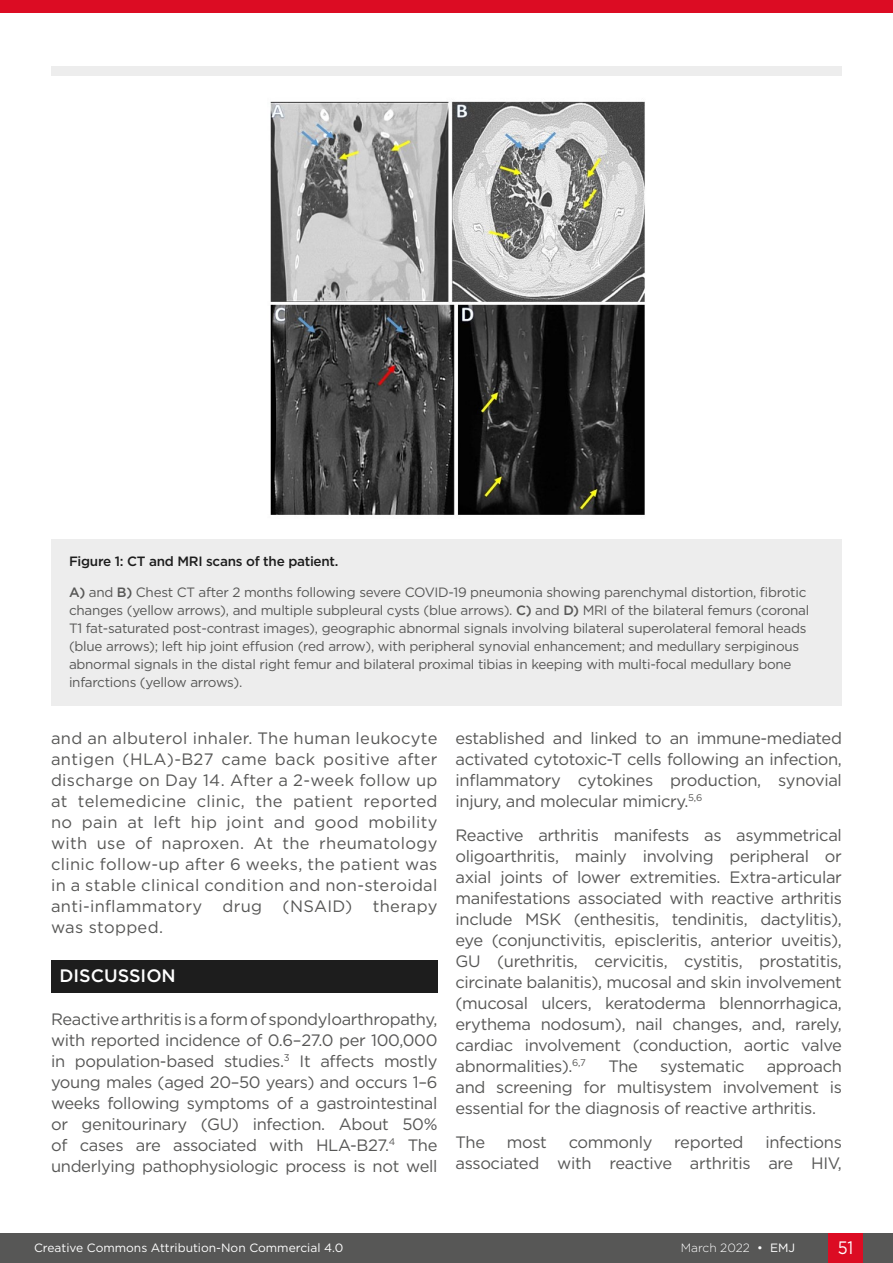
<style>
.page{position:relative;width:893px;height:1263px;background:#fff}
.page>*{position:absolute;margin:0;border:0;box-sizing:border-box;transform-origin:0 0}
.H1__Heading_1{font:500 18px "Gotham";color:#fff}
.t1{font:18px "Gotham";color:#fff;scale:.9 1}
.Body_Text__Justifica{font:16.5px/21px "Gotham";letter-spacing:-.02em;color:#575756;text-align:justify}
.t2{font:13.5px/18px "Gotham";letter-spacing:-.02em;color:#575756}
.t3{font:500 13.5px "Gotham";letter-spacing:-.02em;color:#1d1d1d}
.t4{font:12px "Gotham";color:#fff}
.t5{font:300 12px "Gotham";color:#fff}
.s1{font-weight:500}
.s2{font-weight:400}
</style>
<div class="page">
<div style="left:0;top:1233px;width:893px;height:30px;background:#575756"></div>
<div style="left:829px;top:1233px;width:34px;height:30px;background:#dc0c23"></div>
<div style="left:0;top:0;width:893px;height:13px;background:#dc0c23"></div>
<div style="left:51px;top:959px;width:386px;height:33px;background:#1d1d1d"></div>
<div style="left:51px;top:67px;width:791px;height:9px;background:#ededed"></div>
<img style="left:270px;top:101px;width:375px;height:414px">
<div style="left:51px;top:539px;width:791px;height:166px;background:#ededed"></div>
<p class="t3" style="left:69px;top:553px;width:271px">Figure 1: CT and MRI scans of the patient.</p>
<p class="t2" style="left:69px;top:583px;width:742px"><span class="s1">A)</span> and <span class="s1">B)</span> Chest CT after 2 months following severe COVID-19 pneumonia showing parenchymal distortion, fibrotic changes (yellow arrows), and multiple subpleural cysts (blue arrows). <span class="s1">C)</span> and <span class="s1">D)</span> MRI of the bilateral femurs (coronal T1 fat-saturated post-contrast images), geographic abnormal signals involving bilateral superolateral femoral heads (blue arrows); left hip joint effusion (red arrow), with peripheral synovial enhancement; and medullary serpiginous abnormal signals in the distal right femur and bilateral proximal tibias in keeping with multi-focal medullary bone infarctions (yellow arrows).</p>
<p class="Body_Text__Justifica" style="left:51px;top:727px;width:388px">and an albuterol inhaler. The human leukocyte antigen (HLA)-B27 came back positive after discharge on Day 14. After a 2-week follow up at telemedicine clinic, the patient reported no pain at left hip joint and good mobility with use of naproxen. At the rheumatology clinic follow-up after 6 weeks, the patient was in a stable clinical condition and non-steroidal anti-inflammatory drug (NSAID) therapy was stopped.</p>
<p class="H1__Heading_1" style="left:60px;top:964px;width:118px">DISCUSSION</p>
<p class="Body_Text__Justifica" style="left:51px;top:1008px;width:388px">Reactive arthritis is a form of spondyloarthropathy, with reported incidence of 0.6–27.0 per 100,000 in population-based studies.<sup>3</sup> It affects mostly young males (aged 20–50 years) and occurs 1–6 weeks following symptoms of a gastrointestinal or genitourinary (GU) infection. About 50% of cases are associated with HLA-B27.<sup>4</sup> The underlying pathophysiologic process is not well</p>
<p class="Body_Text__Justifica" style="left:455px;top:727px;width:388px">established and linked to an immune-mediated activated cytotoxic-T cells following an infection, inflammatory cytokines production, synovial injury, and molecular mimicry.<sup>5,6</sup></p>
<p class="Body_Text__Justifica" style="left:455px;top:824px;width:388px">Reactive arthritis manifests as asymmetrical oligoarthritis, mainly involving peripheral or axial joints of lower extremities. Extra-articular manifestations associated with reactive arthritis include MSK (enthesitis, tendinitis, dactylitis), eye (conjunctivitis, episcleritis, anterior uveitis), GU (urethritis, cervicitis, cystitis, prostatitis, circinate balanitis), mucosal and skin involvement (mucosal ulcers, keratoderma blennorrhagica, erythema nodosum), nail changes, and, rarely, cardiac involvement (conduction, aortic valve abnormalities).<sup>6,7</sup></p>
<p class="Body_Text__Justifica" style="left:455px;top:1055px;width:388px;text-indent:311px">approach and screening for multisystem involvement is essential for the diagnosis of reactive arthritis.</p>
<p class="Body_Text__Justifica" style="left:455px;top:1131px;width:31px">The</p>
<p class="Body_Text__Justifica" style="left:507px;top:1131px;width:42px">most</p>
<p class="Body_Text__Justifica" style="left:569px;top:1131px;width:85px">commonly</p>
<p class="Body_Text__Justifica" style="left:674px;top:1131px;width:71px">reported</p>
<p class="Body_Text__Justifica" style="left:608px;top:1055px;width:31px">The</p>
<p class="Body_Text__Justifica" style="left:660px;top:1055px;width:86px">systematic</p>
<p class="Body_Text__Justifica" style="left:455px;top:1131px;width:388px;text-align:right">infections<br>associated with reactive arthritis are HIV,</p>
<p class="t4" style="left:34px;top:1240px;width:311px">Creative Commons Attribution-Non Commercial 4.0</p>
<p class="t5" style="left:681px;top:1240px;width:116px">March 2022 <span class="s2">• EMJ</span></p>
<p class="t1" style="left:838px;top:1236px;width:19px">51</p>
</div>
